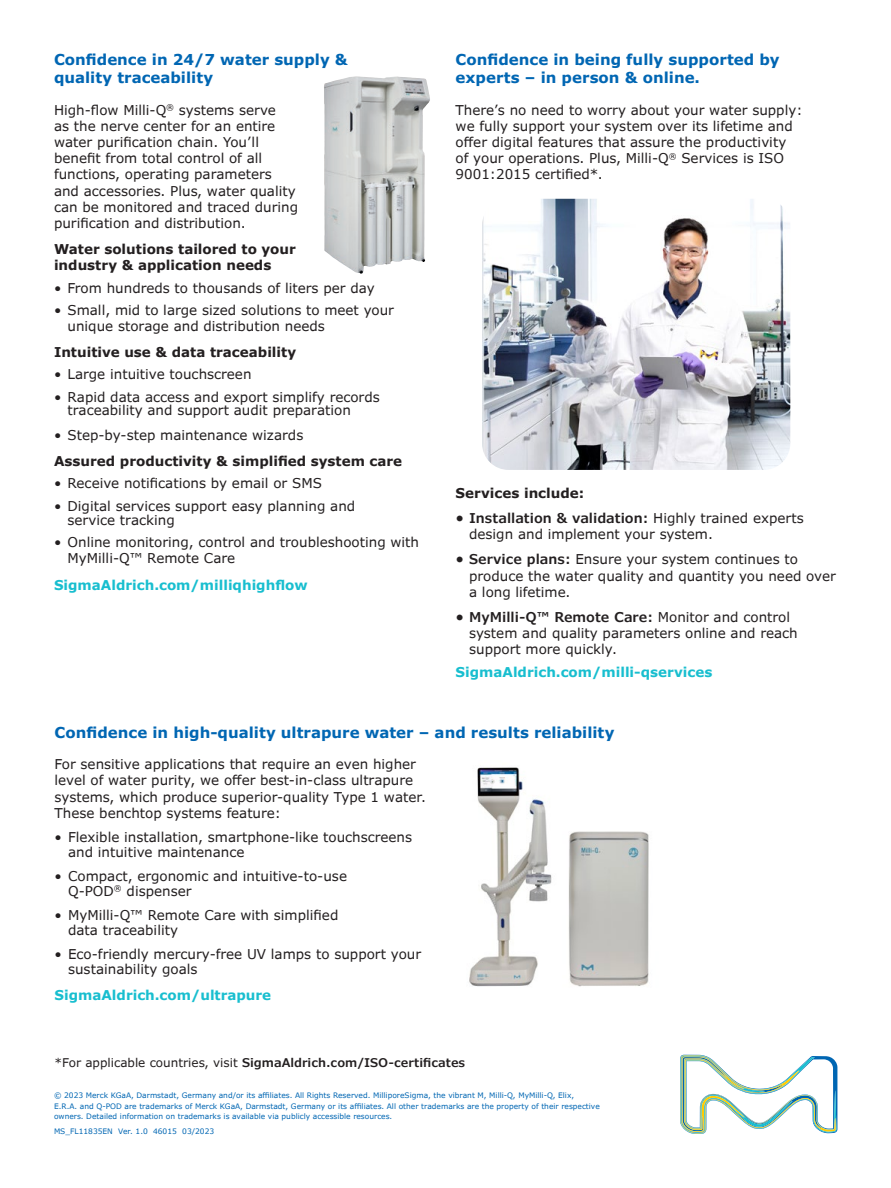
<style>
.page{position:relative;width:891px;height:1188px;background:#fff}
.page>*{position:absolute;margin:0;border:0;box-sizing:border-box;transform-origin:0 0}
.t1{font:700 15px/18px "Verdana Pro";color:#0066b3}
.t2{font:13.5px/16.2px "Verdana Pro";color:#231f20}
.t3{font:700 13.5px/16.5px "Verdana Pro";color:#231f20}
.t4{font:700 13.5px "Verdana Pro";color:#18becf}
.t5{font:600 12px "Verdana Pro";color:#231f20}
.t6{font:7.5px/10.5px "Verdana Pro";color:#0066b3}
.s1{font-weight:600}
.s2{font-weight:400}
</style>
<div class="page">
<svg style="left:680px;top:1055px;width:157px;height:79px"></svg>
<img style="left:324px;top:76px;width:101px;height:198px">
<img style="left:482px;top:199px;width:308px;height:271px">
<img style="left:469px;top:767px;width:180px;height:220px">
<p class="t1" style="left:54px;top:51px;width:295px">Confidence in 24/7 water supply &amp; quality traceability</p>
<p class="t2" style="left:54px;top:102px;width:246px">High-flow Milli-Q<sup>®</sup> systems serve<br>as the nerve center for an entire water purification chain. You’ll benefit from total control of all functions, operating parameters and accessories. Plus, water quality can be monitored and traced during purification and distribution.</p>
<p class="t3" style="left:54px;top:241px;width:243px">Water solutions tailored to your industry &amp; application needs</p>
<p class="t2" style="left:54px;top:280px;width:322px">• From hundreds to thousands of liters per day</p>
<p class="t2" style="left:68px;top:302px;width:328px;text-indent:-14px">• Small, mid to large sized solutions to meet your unique storage and distribution needs</p>
<p class="t3" style="left:54px;top:344px;width:244px">Intuitive use &amp; data traceability</p>
<p class="t2" style="left:54px;top:366px;width:199px">• Large intuitive touchscreen</p>
<p class="t2" style="left:68px;top:390px;width:314px;line-height:13.5px;text-indent:-14px">• Rapid data access and export simplify records traceability and support audit preparation</p>
<p class="t2" style="left:54px;top:428px;width:251px">• Step-by-step maintenance wizards</p>
<p class="t3" style="left:54px;top:453px;width:350px">Assured productivity &amp; simplified system care</p>
<p class="t2" style="left:54px;top:476px;width:269px">• Receive notifications by email or SMS</p>
<p class="t2" style="left:68px;top:500px;width:289px;line-height:13.5px;text-indent:-14px">• Digital services support easy planning and service tracking</p>
<p class="t2" style="left:68px;top:534px;width:353px;text-indent:-14px">• Online monitoring, control and troubleshooting with<br>MyMilli-Q™ Remote Care</p>
<p class="t4" style="left:54px;top:576px;width:255px">SigmaAldrich.com/milliqhighflow</p>
<p class="t1" style="left:456px;top:51px;width:326px">Confidence in being fully supported by experts – in person &amp; online.</p>
<p class="t2" style="left:456px;top:102px;width:348px">There’s no need to worry about your water supply: we fully support your system over its lifetime and offer digital features that assure the productivity of your operations. Plus, Milli-Q<sup>®</sup> Services is ISO 9001:2015 certified*.</p>
<p class="t3" style="left:456px;top:485px;width:130px">Services include:</p>
<p class="t2" style="left:469px;top:510px;width:336px;text-indent:-14px"><span class="s1">• Installation &amp; validation:</span> Highly trained experts design and implement your system.</p>
<p class="t2" style="left:469px;top:552px;width:368px;text-indent:-14px"><span class="s1">• Service plans:</span> Ensure your system continues to produce the water quality and quantity you need over a long lifetime.</p>
<p class="t2" style="left:469px;top:609px;width:330px;text-indent:-14px"><span class="s1">• MyMilli-Q™ Remote Care:</span> Monitor and control system and quality parameters online and reach support more quickly.</p>
<p class="t4" style="left:456px;top:664px;width:258px">SigmaAldrich.com/milli-qservices</p>
<p class="t1" style="left:55px;top:724px;width:561px">Confidence in high-quality ultrapure water – and results reliability</p>
<p class="t2" style="left:55px;top:756px;width:373px">For sensitive applications that require an even higher level of water purity, we offer best-in-class ultrapure systems, which produce superior-quality Type 1 water.<br>These benchtop systems feature:</p>
<p class="t2" style="left:68px;top:830px;width:346px;line-height:15px;text-indent:-14px">• Flexible installation, smartphone-like touchscreens and intuitive maintenance</p>
<p class="t2" style="left:68px;top:869px;width:280px;line-height:15px;text-indent:-14px">• Compact, ergonomic and intuitive-to-use<br>Q-POD<sup>®</sup> dispenser</p>
<p class="t2" style="left:68px;top:908px;width:272px;line-height:15px;text-indent:-14px">• MyMilli-Q™ Remote Care with simplified data traceability</p>
<p class="t2" style="left:68px;top:947px;width:355px;line-height:15px;text-indent:-14px">• Eco-friendly mercury-free UV lamps to support your sustainability goals</p>
<p class="t4" style="left:55px;top:987px;width:218px">SigmaAldrich.com/ultrapure</p>
<p class="t5" style="left:55px;top:1055px;width:412px"><span class="s2">*For applicable countries, visit</span> SigmaAldrich.com/ISO-certificates</p>
<p class="t6" style="left:54px;top:1090px;width:547px">© 2023 Merck KGaA, Darmstadt, Germany and/or its affiliates. All Rights Reserved. MilliporeSigma, the vibrant M, Milli-Q, MyMilli-Q, Elix,<br>E.R.A. and Q-POD are trademarks of Merck KGaA, Darmstadt, Germany or its affiliates. All other trademarks are the property of their respective owners. Detailed information on trademarks is available via publicly accessible resources.</p>
<p class="t6" style="left:54px;top:1126px;width:162px">MS_FL11835EN Ver. 1.0 46015 03/2023</p>
</div>
